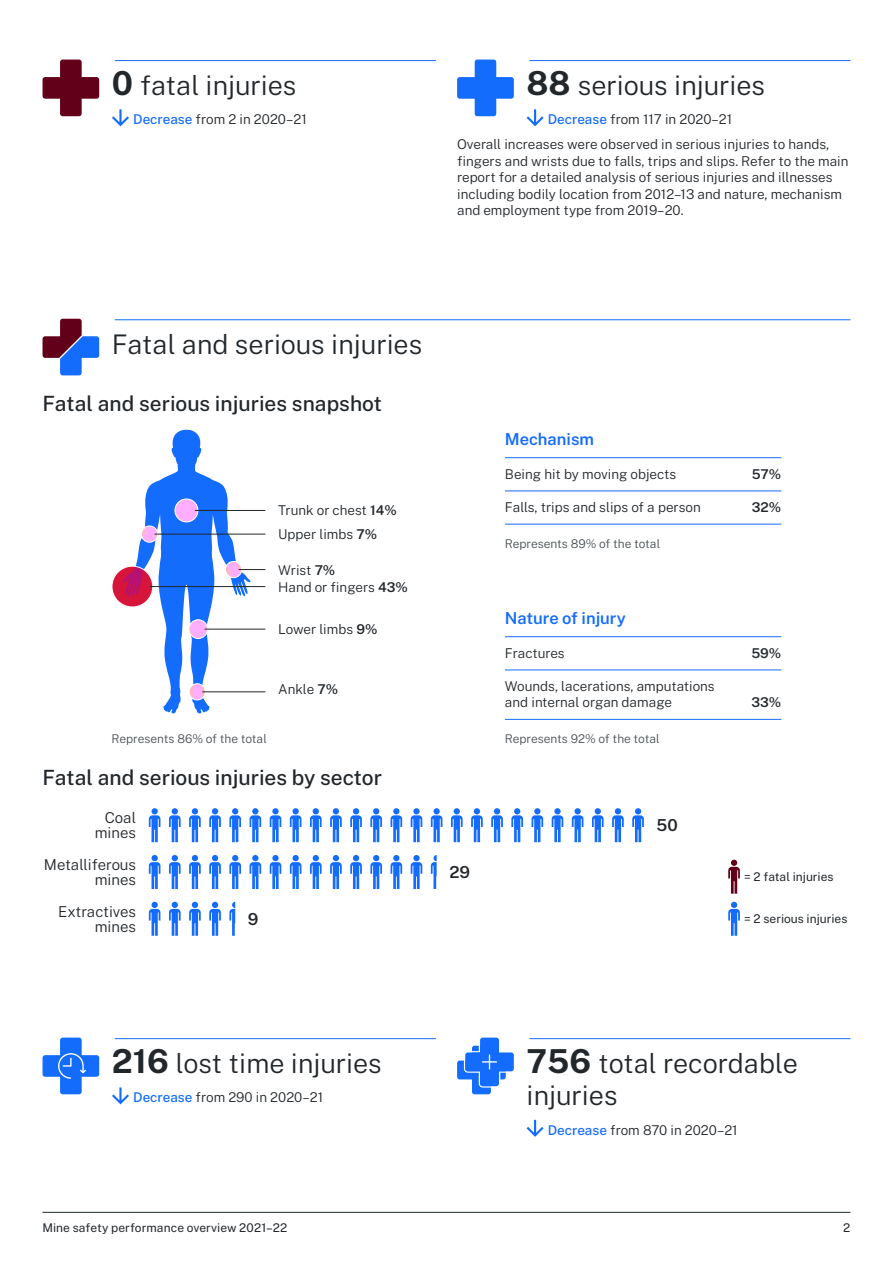
<style>
.page{position:relative;width:893px;height:1263px;background:#fff}
.page>*{position:absolute;margin:0;border:0;box-sizing:border-box;transform-origin:0 0}
.H2_infographic_headi{font:300 27px/32.4px "Public Sans";color:#22272b}
.t1{font:500 21px "Public Sans";color:#22272b}
.Body{font:600 16.5px "Public Sans";color:#146cfd}
.Body-2{font:600 16.5px "Public Sans";color:#22272b}
.Body-3{font:300 15px/15px "Public Sans";color:#22272b;text-align:right}
.Infographic_body{font:300 13.5px/16.5px "Public Sans";color:#22272b}
.Body-4{font:300 13.5px/16.2px "Public Sans";color:#22272b}
.Body-5{font:600 13.5px "Public Sans";color:#22272b}
.t2{font:12px "Public Sans";color:#22272b}
.Note_Grey_02_8pt{font:300 12px "Public Sans";letter-spacing:-.005em;color:#495054}
.s1{font-weight:700;font-size:33px}
.s2{font-weight:500;color:#146cfd}
.s3{font-weight:600}
</style>
<div class="page">
<hr style="left:43px;top:1212px;width:807px;height:1px;background:#22272b">
<hr style="left:115px;top:60px;width:321px;height:1px;background:#146cfd">
<svg style="left:43px;top:60px;width:56px;height:56px"></svg>
<svg style="left:112px;top:109px;width:17px;height:17px"></svg>
<hr style="left:529px;top:60px;width:321px;height:1px;background:#146cfd">
<svg style="left:457px;top:60px;width:57px;height:56px"></svg>
<svg style="left:527px;top:109px;width:17px;height:17px"></svg>
<hr style="left:115px;top:319px;width:735px;height:1px;background:#146cfd">
<svg style="left:43px;top:319px;width:56px;height:56px"></svg>
<hr style="left:505px;top:457px;width:276px;height:1px;background:#146cfd">
<hr style="left:505px;top:490px;width:276px;height:1px;background:#146cfd">
<hr style="left:505px;top:524px;width:276px;height:1px;background:#146cfd">
<hr style="left:505px;top:636px;width:276px;height:1px;background:#146cfd">
<hr style="left:505px;top:669px;width:276px;height:1px;background:#146cfd">
<hr style="left:505px;top:719px;width:276px;height:1px;background:#146cfd">
<hr style="left:115px;top:1038px;width:321px;height:1px;background:#146cfd">
<svg style="left:43px;top:1037px;width:56px;height:57px"></svg>
<svg style="left:112px;top:1087px;width:17px;height:17px"></svg>
<hr style="left:529px;top:1038px;width:321px;height:1px;background:#146cfd">
<svg style="left:457px;top:1037px;width:57px;height:57px"></svg>
<svg style="left:527px;top:1120px;width:17px;height:17px"></svg>
<div style="left:112px;top:566px;width:41px;height:41px;background:#d7153a;border-radius:50%"></div>
<div style="left:112px;top:566px;width:41px;height:41px;border:1px solid #fff;border-radius:50%"></div>
<svg style="left:122px;top:430px;width:143px;height:283px"></svg>
<svg style="left:149px;top:808px;width:11px;height:34px"></svg>
<svg style="left:350px;top:808px;width:12px;height:34px"></svg>
<div style="left:554px;top:808px;width:7px;height:6px;background:#146cfd;border-radius:50%"></div>
<svg style="left:552px;top:815px;width:11px;height:27px"></svg>
<svg style="left:250px;top:808px;width:11px;height:34px"></svg>
<svg style="left:451px;top:808px;width:12px;height:34px"></svg>
<svg style="left:169px;top:808px;width:12px;height:34px"></svg>
<svg style="left:370px;top:808px;width:12px;height:34px"></svg>
<div style="left:574px;top:808px;width:7px;height:6px;background:#146cfd;border-radius:50%"></div>
<svg style="left:572px;top:815px;width:11px;height:27px"></svg>
<div style="left:272px;top:808px;width:7px;height:6px;background:#146cfd;border-radius:50%"></div>
<svg style="left:270px;top:815px;width:11px;height:27px"></svg>
<svg style="left:471px;top:808px;width:12px;height:34px"></svg>
<svg style="left:189px;top:808px;width:12px;height:34px"></svg>
<svg style="left:391px;top:808px;width:11px;height:34px"></svg>
<svg style="left:592px;top:808px;width:12px;height:34px"></svg>
<div style="left:292px;top:808px;width:7px;height:6px;background:#146cfd;border-radius:50%"></div>
<svg style="left:290px;top:815px;width:11px;height:27px"></svg>
<svg style="left:491px;top:808px;width:12px;height:34px"></svg>
<svg style="left:209px;top:808px;width:12px;height:34px"></svg>
<div style="left:413px;top:808px;width:7px;height:6px;background:#146cfd;border-radius:50%"></div>
<svg style="left:411px;top:815px;width:11px;height:27px"></svg>
<svg style="left:612px;top:808px;width:12px;height:34px"></svg>
<svg style="left:310px;top:808px;width:12px;height:34px"></svg>
<svg style="left:511px;top:808px;width:12px;height:34px"></svg>
<svg style="left:229px;top:808px;width:12px;height:34px"></svg>
<div style="left:433px;top:808px;width:7px;height:6px;background:#146cfd;border-radius:50%"></div>
<svg style="left:431px;top:815px;width:11px;height:27px"></svg>
<svg style="left:330px;top:808px;width:12px;height:34px"></svg>
<svg style="left:531px;top:808px;width:12px;height:34px"></svg>
<svg style="left:632px;top:808px;width:12px;height:34px"></svg>
<svg style="left:149px;top:855px;width:11px;height:34px"></svg>
<svg style="left:350px;top:855px;width:12px;height:34px"></svg>
<svg style="left:250px;top:855px;width:11px;height:34px"></svg>
<svg style="left:169px;top:855px;width:12px;height:34px"></svg>
<svg style="left:370px;top:855px;width:12px;height:34px"></svg>
<div style="left:272px;top:855px;width:7px;height:6px;background:#146cfd;border-radius:50%"></div>
<svg style="left:270px;top:862px;width:11px;height:27px"></svg>
<svg style="left:189px;top:855px;width:12px;height:34px"></svg>
<svg style="left:391px;top:855px;width:11px;height:34px"></svg>
<div style="left:413px;top:855px;width:7px;height:6px;background:#146cfd;border-radius:50%"></div>
<svg style="left:411px;top:862px;width:11px;height:27px"></svg>
<div style="left:292px;top:855px;width:7px;height:6px;background:#146cfd;border-radius:50%"></div>
<svg style="left:290px;top:862px;width:11px;height:27px"></svg>
<svg style="left:209px;top:855px;width:12px;height:34px"></svg>
<svg style="left:310px;top:855px;width:12px;height:34px"></svg>
<svg style="left:229px;top:855px;width:12px;height:34px"></svg>
<svg style="left:330px;top:855px;width:12px;height:34px"></svg>
<svg style="left:431px;top:855px;width:6px;height:34px"></svg>
<svg style="left:149px;top:902px;width:11px;height:34px"></svg>
<svg style="left:169px;top:902px;width:12px;height:34px"></svg>
<svg style="left:189px;top:902px;width:12px;height:34px"></svg>
<svg style="left:209px;top:902px;width:12px;height:34px"></svg>
<svg style="left:229px;top:902px;width:6px;height:34px"></svg>
<svg style="left:728px;top:902px;width:12px;height:34px"></svg>
<svg style="left:728px;top:860px;width:12px;height:34px"></svg>
<h2 class="H2_infographic_headi" style="left:112px;top:67px;width:186px"><span class="s1">0</span> fatal injuries</h2>
<p class="Infographic_body" style="left:133px;top:110px;width:175px"><span class="s2">Decrease</span> from 2 in 2020–21</p>
<h2 class="H2_infographic_headi" style="left:527px;top:67px;width:240px"><span class="s1">88</span> serious injuries</h2>
<p class="Infographic_body" style="left:548px;top:110px;width:186px"><span class="s2">Decrease</span> from 117 in 2020–21</p>
<p class="Infographic_body" style="left:457px;top:135px;width:393px">Overall increases were observed in serious injuries to hands, fingers and wrists due to falls, trips and slips. Refer to the main report for a detailed analysis of serious injuries and illnesses including bodily location from 2012–13 and nature, mechanism and employment type from 2019–20.</p>
<h2 class="H2_infographic_headi" style="left:112px;top:326px;width:312px">Fatal and serious injuries</h2>
<h3 class="t1" style="left:43px;top:388px;width:341px">Fatal and serious injuries snapshot</h3>
<p class="Body-4" style="left:278px;top:502px;width:120px">Trunk or chest <span class="s3">14%</span></p>
<p class="Body-4" style="left:278px;top:525px;width:101px">Upper limbs <span class="s3">7%</span></p>
<p class="Body-4" style="left:278px;top:561px;width:59px">Wrist <span class="s3">7%</span></p>
<p class="Body-4" style="left:278px;top:578px;width:131px">Hand or fingers <span class="s3">43%</span></p>
<p class="Body-4" style="left:278px;top:620px;width:101px">Lower limbs <span class="s3">9%</span></p>
<p class="Body-4" style="left:278px;top:681px;width:62px">Ankle <span class="s3">7%</span></p>
<p class="Note_Grey_02_8pt" style="left:112px;top:730px;width:157px">Represents 86% of the total</p>
<p class="Body" style="left:505px;top:427px;width:91px">Mechanism</p>
<p class="Body-4" style="left:505px;top:465px;width:173px">Being hit by moving objects</p>
<p class="Body-5" style="left:752px;top:464px;width:31px">57%</p>
<p class="Body-4" style="left:505px;top:498px;width:197px">Falls, trips and slips of a person</p>
<p class="Body-5" style="left:752px;top:497px;width:31px">32%</p>
<p class="Note_Grey_02_8pt" style="left:505px;top:534px;width:157px">Represents 89% of the total</p>
<p class="Body" style="left:505px;top:606px;width:123px">Nature of injury</p>
<p class="Body-4" style="left:505px;top:644px;width:61px">Fractures</p>
<p class="Body-5" style="left:751px;top:643px;width:32px">59%</p>
<p class="Body-4" style="left:505px;top:677px;width:211px">Wounds, lacerations, amputations and internal organ damage</p>
<p class="Body-5" style="left:751px;top:692px;width:31px">33%</p>
<p class="Note_Grey_02_8pt" style="left:505px;top:730px;width:156px">Represents 92% of the total</p>
<h3 class="t1" style="left:43px;top:762px;width:341px">Fatal and serious injuries by sector</h3>
<p class="Body-3" style="left:95px;top:809px;width:43px">Coal mines</p>
<p class="Body-2" style="left:657px;top:813px;width:23px">50</p>
<p class="Body-3" style="left:44px;top:856px;width:94px">Metalliferous mines</p>
<p class="Body-2" style="left:449px;top:860px;width:22px">29</p>
<p class="Body-3" style="left:58px;top:903px;width:79px">Extractives mines</p>
<p class="Body-2" style="left:248px;top:907px;width:12px">9</p>
<p class="t2" style="left:744px;top:868px;width:91px">= 2 fatal injuries</p>
<p class="t2" style="left:744px;top:910px;width:105px">= 2 serious injuries</p>
<h2 class="H2_infographic_headi" style="left:112px;top:1045px;width:271px"><span class="s1">216</span> lost time injuries</h2>
<p class="Infographic_body" style="left:133px;top:1088px;width:191px"><span class="s2">Decrease</span> from 290 in 2020–21</p>
<h2 class="H2_infographic_headi" style="left:527px;top:1045px;width:273px"><span class="s1">756</span> total recordable injuries</h2>
<p class="Infographic_body" style="left:548px;top:1121px;width:191px"><span class="s2">Decrease</span> from 870 in 2020–21</p>
<p class="t2" style="left:43px;top:1219px;width:246px">Mine safety performance overview 2021–22</p>
<p class="t2" style="left:843px;top:1219px;width:9px">2</p>
</div>
